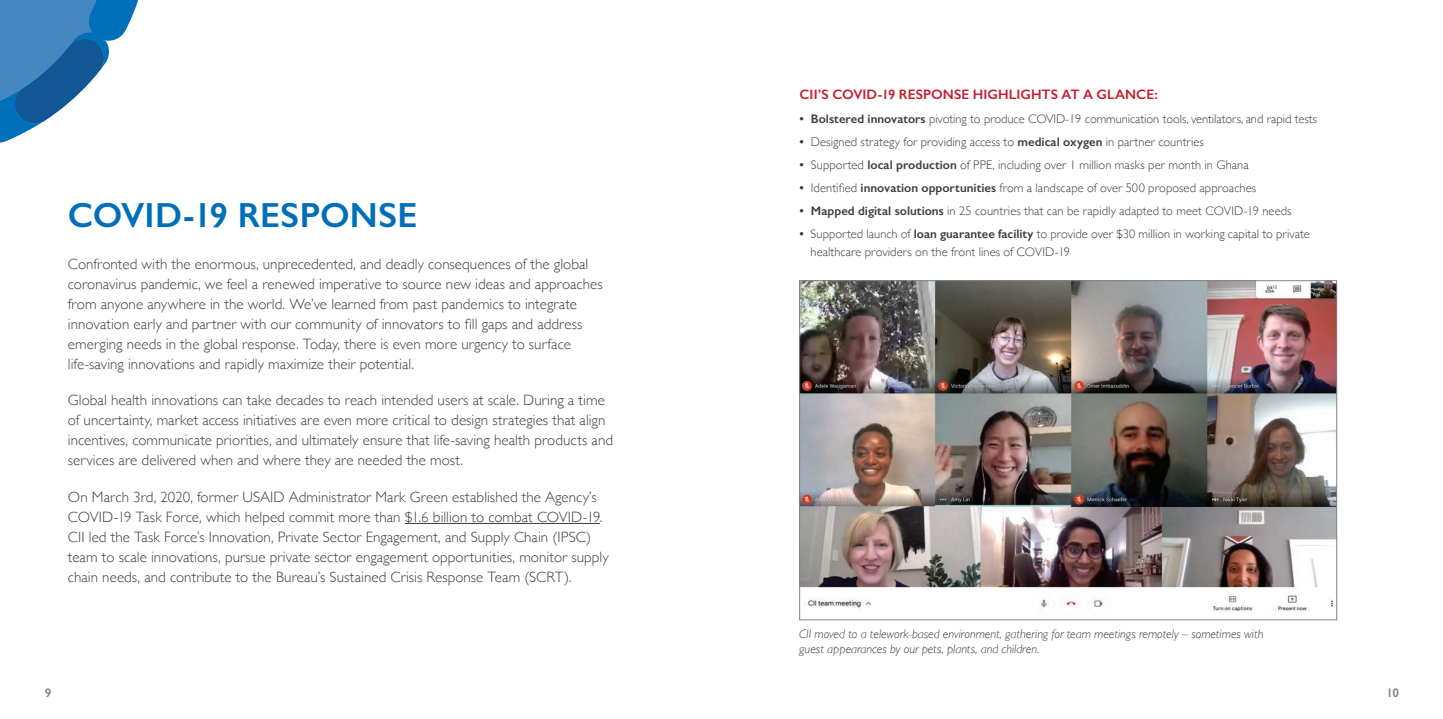
<style>
.page{position:relative;width:1443px;height:719px;background:#fff}
.page>*{position:absolute;margin:0;border:0;box-sizing:border-box;transform-origin:0 0}
.t1{font:600 35px "Gill Sans";color:#006fb9}
.t2{font:300 15px/20px "Gill Sans";letter-spacing:.005em;color:#3e3e3f}
.t3{font:600 13.75px "Gill Sans";letter-spacing:.005em;color:#c31f32}
.t4{font:300 12.5px/17.5px "Gill Sans";letter-spacing:.005em;color:#3e3e3f}
.t5{font:italic 300 12.5px/15px "Gill Sans";letter-spacing:-.005em;color:#3e3e3f}
.t6{font:600 12.5px "Gill Sans";color:#848482}
.s1{font-weight:600}
</style>
<div class="page">
<hr style="left:405px;top:523px;width:195px;height:1px;background:#3e3e3f">
<img style="left:801px;top:283px;width:534px;height:329px">
<svg style="left:0;top:0;width:139px;height:143px"></svg>
<h2 class="t1" style="left:68px;top:194px;width:351px">COVID-19 RESPONSE</h2>
<p class="t2" style="left:68px;top:253px;width:536px">Confronted with the enormous, unprecedented, and deadly consequences of the global coronavirus pandemic, we feel a renewed imperative to source new ideas and approaches from anyone anywhere in the world. We’ve learned from past pandemics to integrate innovation early and partner with our community of innovators to fill gaps and address emerging needs in the global response. Today, there is even more urgency to surface life-saving innovations and rapidly maximize their potential.</p>
<p class="t2" style="left:68px;top:390px;width:547px">Global health innovations can take decades to reach intended users at scale. During a time of uncertainty, market access initiatives are even more critical to design strategies that align incentives, communicate priorities, and ultimately ensure that life-saving health products and services are delivered when and where they are needed the most.</p>
<p class="t2" style="left:68px;top:487px;width:542px">On March 3rd, 2020, former USAID Administrator Mark Green established the Agency’s COVID-19 Task Force, which helped commit more than $1.6 billion to combat COVID-19.<br>CII led the Task Force’s Innovation, Private Sector Engagement, and Supply Chain (IPSC) team to scale innovations, pursue private sector engagement opportunities, monitor supply chain needs, and contribute to the Bureau’s Sustained Crisis Response Team (SCRT).</p>
<h3 class="t3" style="left:799px;top:86px;width:360px">CII’S COVID-19 RESPONSE HIGHLIGHTS AT A GLANCE:</h3>
<p class="t4" style="left:799px;top:109px;width:519px"><span class="s1">• Bolstered innovators</span> pivoting to produce COVID-19 communication tools, ventilators, and rapid tests</p>
<p class="t4" style="left:799px;top:132px;width:406px"><span class="s1">•</span> Designed strategy for providing access to <span class="s1">medical oxygen</span> in partner countries</p>
<p class="t4" style="left:799px;top:155px;width:451px"><span class="s1">•</span> Supported <span class="s1">local production</span> of PPE, including over 1 million masks per month in Ghana</p>
<p class="t4" style="left:799px;top:179px;width:458px"><span class="s1">•</span> Identified <span class="s1">innovation opportunities</span> from a landscape of over 500 proposed approaches</p>
<p class="t4" style="left:799px;top:202px;width:493px"><span class="s1">• Mapped digital solutions</span> in 25 countries that can be rapidly adapted to meet COVID-19 needs</p>
<p class="t4" style="left:810px;top:225px;width:501px;text-indent:-11px"><span class="s1">•</span> Supported launch of <span class="s1">loan guarantee facility</span> to provide over $30 million in working capital to private healthcare providers on the front lines of COVID-19</p>
<p class="t5" style="left:799px;top:627px;width:466px">CII moved to a telework-based environment, gathering for team meetings remotely – sometimes with guest appearances by our pets, plants, and children.</p>
<p class="t6" style="left:45px;top:685px;width:8px">9</p>
<p class="t6" style="left:1386px;top:685px;width:14px">10</p>
</div>
